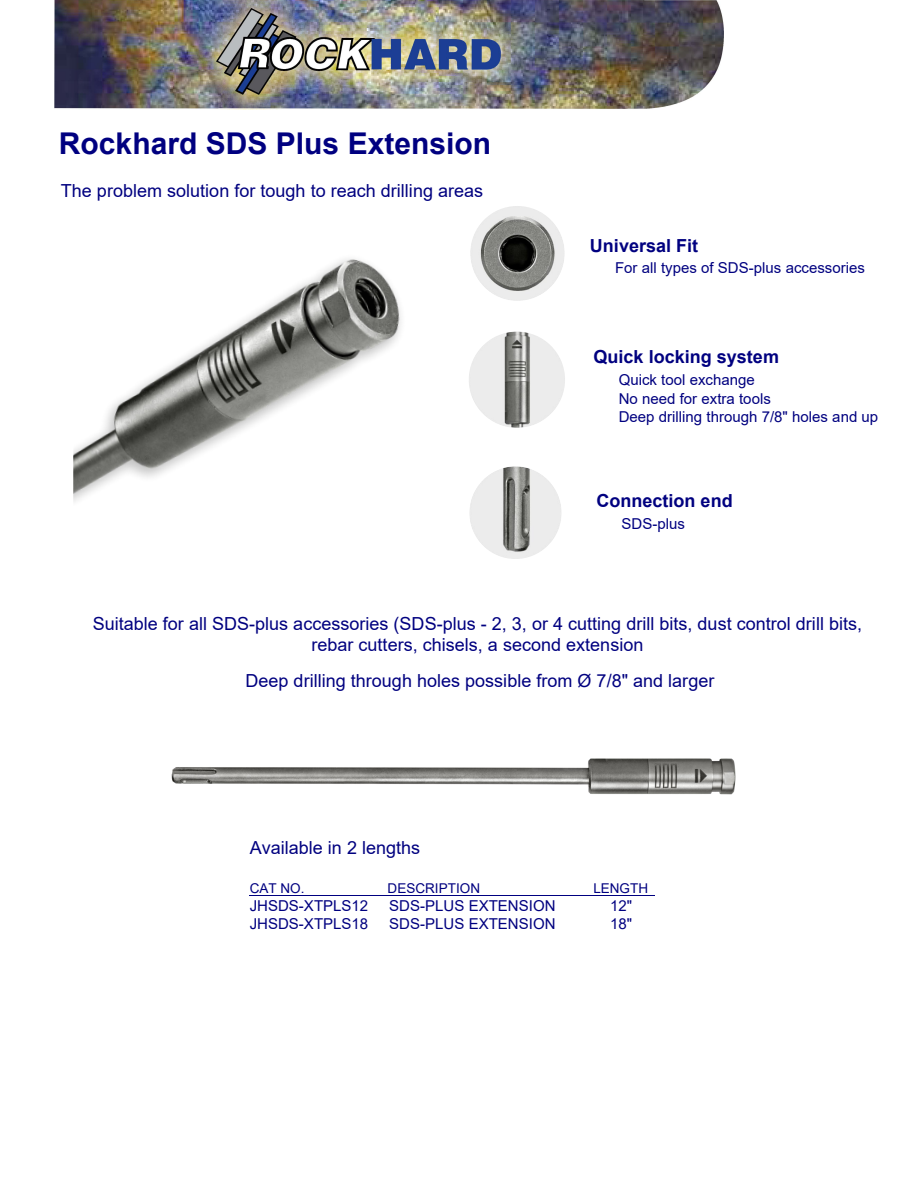
<style>
.page{position:relative;width:918px;height:1188px;background:#fff}
.page>*{position:absolute;margin:0;border:0;box-sizing:border-box;transform-origin:0 0}
.t1{font:700 30px "Arial";color:#000080}
.t2{font:18px/21.6px "Arial";color:#000080;text-align:center}
.t3{font:700 18px "Arial";color:#000080}
.t4{font:15px/18.6px "Arial";color:#000080}
.t5{font:13.5px "Arial";color:#000080}
</style>
<div class="page">
<img style="left:55px;top:0;width:669px;height:109px">
<img style="left:171px;top:758px;width:565px;height:37px">
<img style="left:73px;top:259px;width:328px;height:243px">
<img style="left:470px;top:206px;width:95px;height:95px;border-radius:50%">
<img style="left:469px;top:332px;width:96px;height:96px;border-radius:50%">
<img style="left:469px;top:466px;width:93px;height:93px;border-radius:50%">
<hr style="left:250px;top:895px;width:405px;height:1px;background:#000080">
<h1 class="t1" style="left:59px;top:123px;width:434px">Rockhard SDS Plus Extension</h1>
<p class="t2" style="left:61px;top:180px;width:424px">The problem solution for tough to reach drilling areas</p>
<p class="t3" style="left:590px;top:232px;width:110px">Universal Fit</p>
<p class="t4" style="left:615px;top:258px;width:251px">For all types of SDS-plus accessories</p>
<p class="t3" style="left:594px;top:344px;width:187px">Quick locking system</p>
<p class="t4" style="left:619px;top:370px;width:261px">Quick tool exchange<br>No need for extra tools<br>Deep drilling through 7/8" holes and up</p>
<p class="t3" style="left:596px;top:488px;width:138px">Connection end</p>
<p class="t4" style="left:622px;top:514px;width:65px">SDS-plus</p>
<p class="t2" style="left:93px;top:612px;width:771px">Suitable for all SDS-plus accessories (SDS-plus - 2, 3, or 4 cutting drill bits, dust control drill bits, rebar cutters, chisels, a second extension</p>
<p class="t2" style="left:246px;top:669px;width:470px">Deep drilling through holes possible from Ø 7/8" and larger</p>
<p class="t2" style="left:250px;top:837px;width:172px">Available in 2 lengths</p>
<p class="t5" style="left:250px;top:879px;width:56px">CAT NO.</p>
<p class="t5" style="left:388px;top:879px;width:94px">DESCRIPTION</p>
<p class="t5" style="left:593px;top:879px;width:56px">LENGTH</p>
<p class="t4" style="left:250px;top:896px;width:120px">JHSDS-XTPLS12</p>
<p class="t4" style="left:389px;top:896px;width:168px">SDS-PLUS EXTENSION</p>
<p class="t4" style="left:610px;top:896px;width:24px">12"</p>
<p class="t4" style="left:250px;top:914px;width:120px">JHSDS-XTPLS18</p>
<p class="t4" style="left:389px;top:914px;width:168px">SDS-PLUS EXTENSION</p>
<p class="t4" style="left:610px;top:914px;width:24px">18"</p>
</div>
